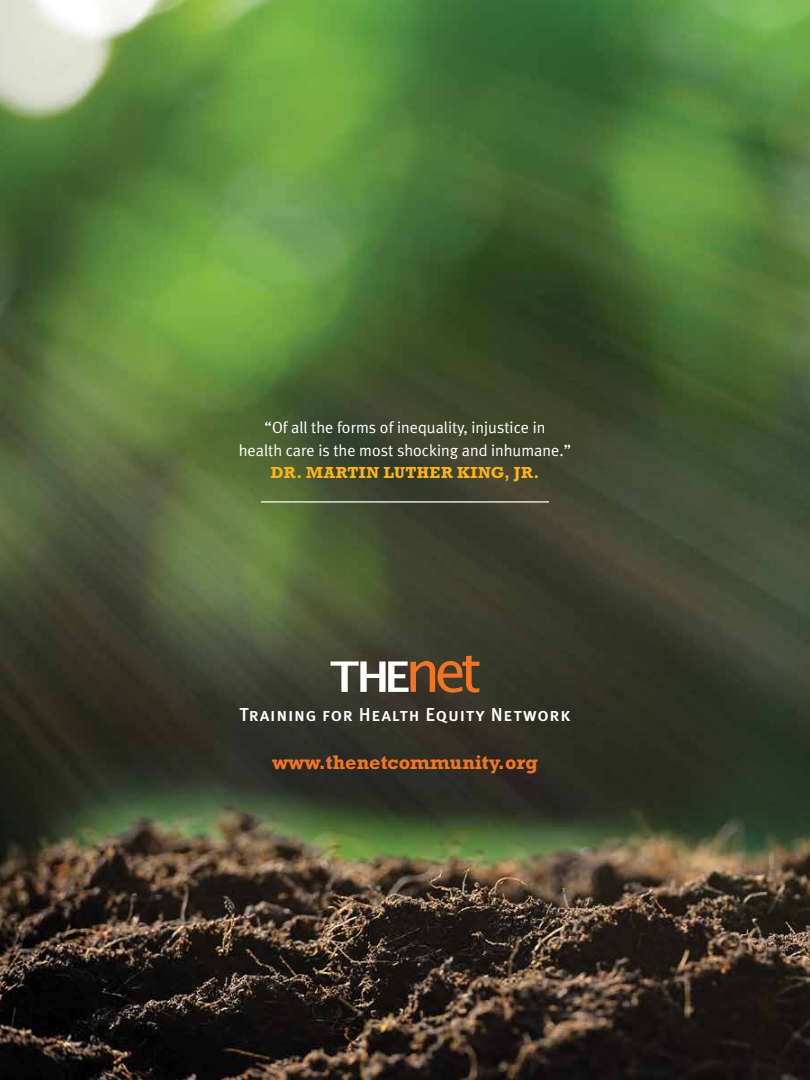
<style>
.page{position:relative;width:810px;height:1080px;background:#fff}
.page>*{position:absolute;margin:0;border:0;box-sizing:border-box;transform-origin:0 0}
.t1{font:700 20px "Rockwell";color:#f47521}
.t2{font:18.75px "Meta Plus Medium Caps";letter-spacing:.04em;color:#fff}
.t3{font:16.25px/22.5px "Meta Plus Normal";color:#fff;text-align:center}
.t4{font:700 16.25px "Rockwell";letter-spacing:.03em;color:#fcb515}
</style>
<div class="page">
<img style="left:0;top:0;width:810px;height:1080px">
<svg style="left:331px;top:656px;width:148px;height:37px;background:#846b53"></svg>
<hr style="left:261px;top:501px;width:288px;height:2px;background:#fff">
<p class="t3" style="left:239px;top:416px;width:334px">“Of all the forms of inequality, injustice in<br>health care is the most shocking and inhumane.”</p>
<p class="t4" style="left:271px;top:463px;width:270px">Dr. Martin Luther King, Jr.</p>
<p class="t2" style="left:239px;top:703px;width:333px">Training for Health Equity Network</p>
<p class="t1" style="left:272px;top:750px;width:267px">www.thenetcommunity.org</p>
</div>
